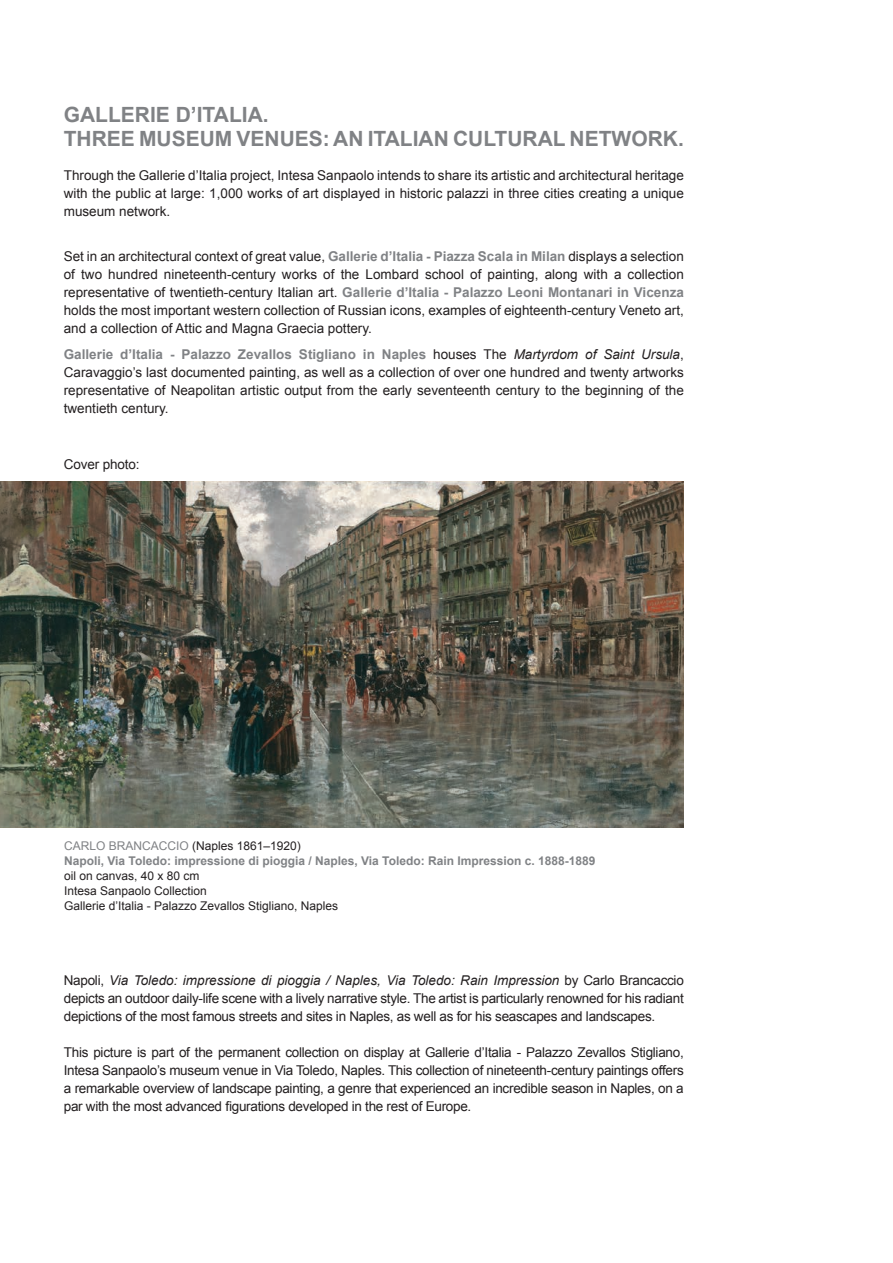
<style>
.page{position:relative;width:893px;height:1263px;background:#fff}
.page>*{position:absolute;margin:0;border:0;box-sizing:border-box;transform-origin:0 0}
.t1{font:700 21px/24px "Arial";color:#808285}
.t2{font:13.5px/18px "Arial";color:#231f20;text-align:justify}
.t3{font:700 12px/15px "Arial";color:#808285}
.t4{font:12px/15px "Arial";color:#231f20}
.s1{font-weight:700;color:#808285}
.s2{font-style:italic}
.s3{font-weight:400}
.s4{font-weight:400;color:#231f20}
</style>
<div class="page">
<img style="left:0;top:481px;width:684px;height:347px">
<h1 class="t1" style="left:64px;top:103px;width:622px">GALLERIE D’ITALIA.<br>THREE MUSEUM VENUES: AN ITALIAN CULTURAL NETWORK.</h1>
<p class="t2" style="left:64px;top:166px;width:622px">Through the Gallerie d’Italia project, Intesa Sanpaolo intends to share its artistic and architectural heritage with the public at large: 1,000 works of art displayed in historic palazzi in three cities creating a unique museum network.</p>
<p class="t2" style="left:64px;top:247px;width:622px">Set in an architectural context of great value, <span class="s1">Gallerie d’Italia - Piazza Scala in Milan</span> displays a selection of two hundred nineteenth-century works of the Lombard school of painting, along with a collection representative of twentieth-century Italian art. <span class="s1">Gallerie d’Italia - Palazzo Leoni Montanari in Vicenza </span>holds the most important western collection of Russian icons, examples of eighteenth-century Veneto art, and a collection of Attic and Magna Graecia pottery.</p>
<p class="t2" style="left:64px;top:345px;width:622px"><span class="s1">Gallerie d’Italia - Palazzo Zevallos Stigliano in Naples</span> houses The <span class="s2">Martyrdom of Saint Ursula</span>, Caravaggio’s last documented painting, as well as a collection of over one hundred and twenty artworks representative of Neapolitan artistic output from the early seventeenth century to the beginning of the twentieth century.</p>
<p class="t2" style="left:64px;top:455px;width:77px">Cover photo:</p>
<p class="t3" style="left:64px;top:839px;width:533px"><span class="s3">CARLO BRANCACCIO</span> <span class="s4">(Naples 1861–1920)<br></span>Napoli, Via Toledo: impressione di pioggia / Naples, Via Toledo: Rain Impression c. 1888-1889</p>
<p class="t4" style="left:64px;top:868px;width:276px">oil on canvas, 40 x 80 cm<br>Intesa Sanpaolo Collection<br>Gallerie d’Italia - Palazzo Zevallos Stigliano, Naples</p>
<p class="t2" style="left:64px;top:971px;width:622px">Napoli, <span class="s2">Via Toledo: impressione di pioggia / Naples, Via Toledo: Rain Impression</span> by Carlo Brancaccio depicts an outdoor daily-life scene with a lively narrative style. The artist is particularly renowned for his radiant depictions of the most famous streets and sites in Naples, as well as for his seascapes and landscapes.</p>
<p class="t2" style="left:64px;top:1043px;width:622px">This picture is part of the permanent collection on display at Gallerie d’Italia - Palazzo Zevallos Stigliano, Intesa Sanpaolo’s museum venue in Via Toledo, Naples. This collection of nineteenth-century paintings offers a remarkable overview of landscape painting, a genre that experienced an incredible season in Naples, on a par with the most advanced figurations developed in the rest of Europe.</p>
</div>
